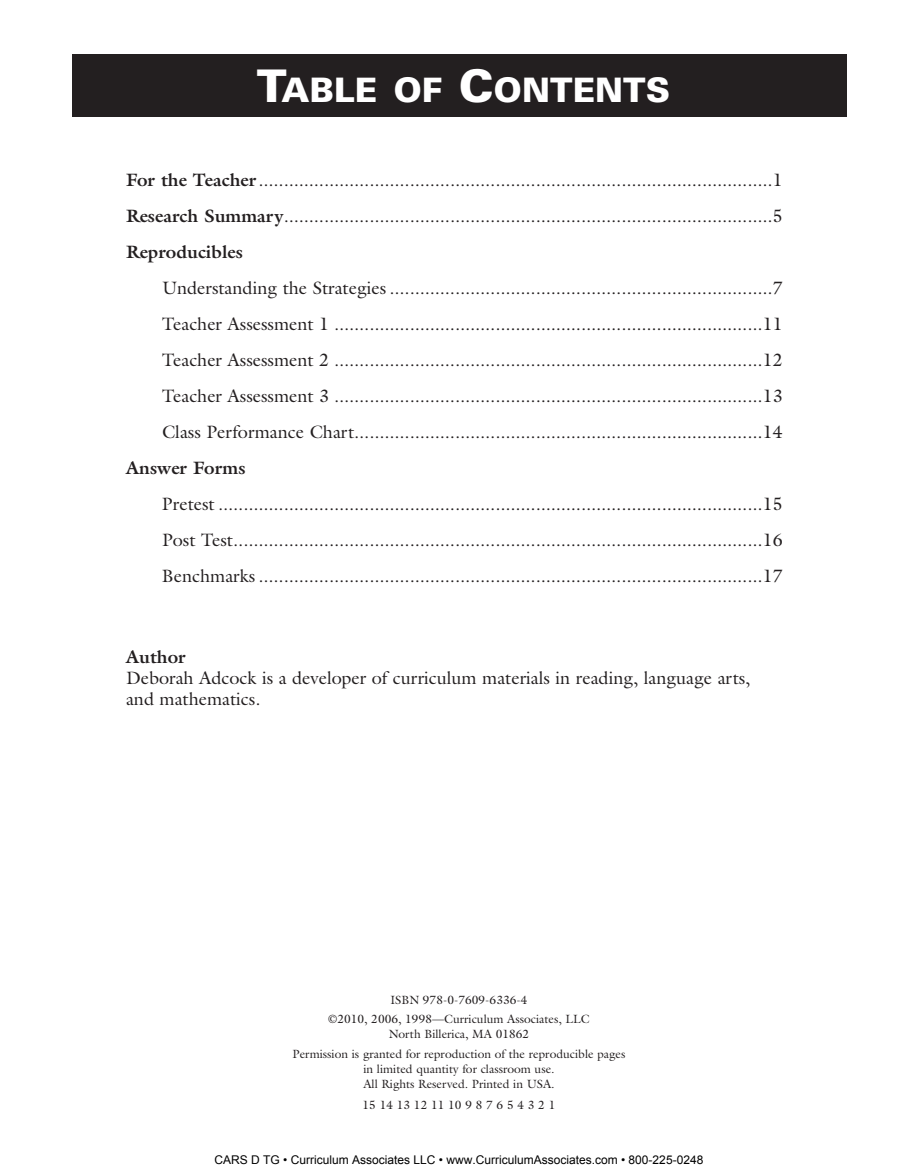
<style>
.page{position:relative;width:918px;height:1175px;background:#fff}
.page>*{position:absolute;margin:0;border:0;box-sizing:border-box;transform-origin:0 0}
.t1{font:900 33.75px "Univers LT Std";color:#fff}
.t2{font:18px/21px "Galliard Std";color:#231f20}
.t3{font:700 18px "Galliard Std";color:#231f20}
.t4{font:12px/15px "Galliard Std";color:#231f20;text-align:center}
.t5{font:12px "Arial";color:#000}
.t6{font:12px "Galliard Std";letter-spacing:.31em;color:#231f20}
.s1{font-size:45px}
.s2{font-weight:700}
</style>
<div class="page">
<div style="left:72px;top:54px;width:774px;height:63px;background:#231f20"></div>
<p class="t1" style="left:257px;top:68px;width:415px"><span class="s1">T</span>ABLE OF <span class="s1">C</span>ONTENTS</p>
<p class="t2" style="left:126px;top:169px;width:658px"><span class="s2">For the Teacher</span>.......................................................................................................1</p>
<p class="t2" style="left:126px;top:205px;width:658px"><span class="s2">Research Summary</span>..................................................................................................5</p>
<p class="t3" style="left:126px;top:240px;width:119px">Reproducibles</p>
<p class="t2" style="left:162px;top:277px;width:622px">Understanding the Strategies.............................................................................7</p>
<p class="t2" style="left:162px;top:313px;width:622px">Teacher Assessment 1......................................................................................11</p>
<p class="t2" style="left:162px;top:349px;width:622px">Teacher Assessment 2......................................................................................12</p>
<p class="t2" style="left:162px;top:385px;width:622px">Teacher Assessment 3......................................................................................13</p>
<p class="t2" style="left:162px;top:421px;width:622px">Class Performance Chart..................................................................................14</p>
<p class="t3" style="left:126px;top:456px;width:121px">Answer Forms</p>
<p class="t2" style="left:162px;top:493px;width:623px">Pretest.............................................................................................................15</p>
<p class="t2" style="left:162px;top:529px;width:622px">Post Test..........................................................................................................16</p>
<p class="t2" style="left:162px;top:565px;width:623px">Benchmarks.....................................................................................................17</p>
<p class="t3" style="left:126px;top:645px;width:61px">Author</p>
<p class="t2" style="left:126px;top:667px;width:626px">Deborah Adcock is a developer of curriculum materials in reading, language arts, and mathematics.</p>
<p class="t4" style="left:390px;top:992px;width:139px">ISBN 978-0-7609-6336-4</p>
<p class="t4" style="left:328px;top:1011px;width:263px">©2010, 2006, 1998—Curriculum Associates, LLC</p>
<p class="t4" style="left:389px;top:1026px;width:142px">North Billerica, MA 01862</p>
<p class="t4" style="left:293px;top:1046px;width:334px">Permission is granted for reproduction of the reproducible pages in limited quantity for classroom use.</p>
<p class="t4" style="left:363px;top:1076px;width:193px">All Rights Reserved. Printed in USA.</p>
<p class="t6" style="left:363px;top:1097px;width:194px">151413121110987654321</p>
<p class="t5" style="left:215px;top:1152px;width:490px">CARS D TG • Curriculum Associates LLC • www.CurriculumAssociates.com • 800-225-0248</p>
</div>
